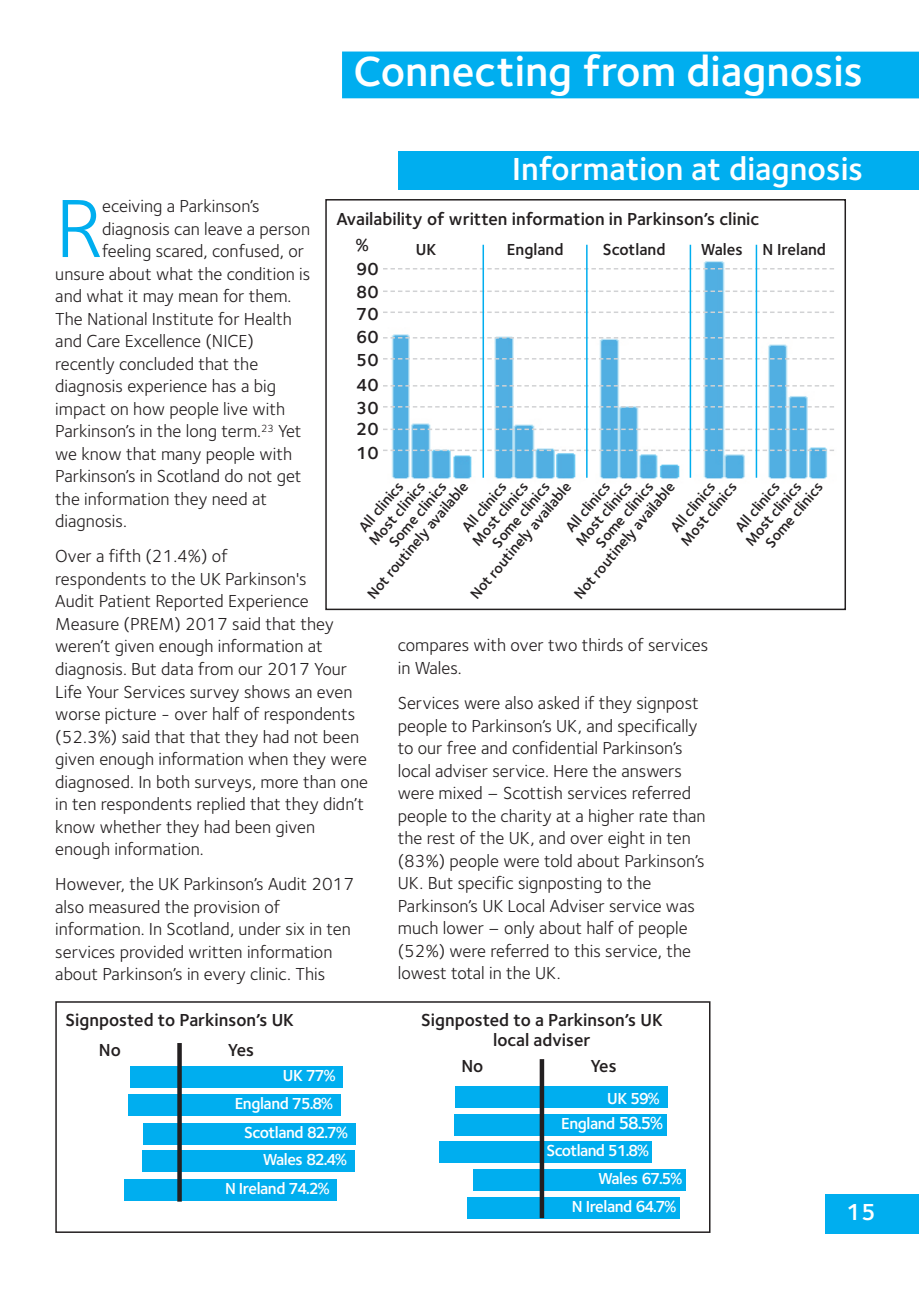
<style>
.page{position:relative;width:919px;height:1289px;background:#fff}
.page>*{position:absolute;margin:0;border:0;box-sizing:border-box;transform-origin:0 0}
.t1{font:85.5px "Foundry Sterling";color:#00aeef}
.t2{font:600 43.5px "Foundry Sterling";color:#fff}
.t3{font:600 33px "Foundry Sterling";color:#fff}
.t4{font:600 24px "Foundry Sterling";color:#fff}
.t5{font:18px/22.5px "Foundry Sterling";color:#231f20}
.t6{font:600 18px/23.1px "Foundry Sterling";color:#231f20;text-align:center}
.t7{font:600 16.5px/29px "Foundry Sterling";letter-spacing:-.025em;color:#fff}
.t8{font:600 16.5px "Foundry Sterling";color:#231f20}
.t9{font:600 15px/16.5px "Foundry Sterling";color:#231f20}
.s1{font-size:18px}
</style>
<div class="page">
<div style="left:55px;top:1001px;width:655px;height:231px;border:2px solid #231f20"></div>
<div style="left:342px;top:52px;width:576px;height:46px;background:#00aeef"></div>
<div style="left:398px;top:151px;width:520px;height:38px;background:#00aeef"></div>
<div style="left:825px;top:1193px;width:93px;height:40px;background:#00aeef"></div>
<div style="left:130px;top:1066px;width:213px;height:21px;background:#00aeef"></div>
<div style="left:128px;top:1093px;width:213px;height:22px;background:#00aeef"></div>
<div style="left:143px;top:1122px;width:212px;height:22px;background:#00aeef"></div>
<div style="left:142px;top:1150px;width:213px;height:21px;background:#00aeef"></div>
<div style="left:125px;top:1179px;width:212px;height:21px;background:#00aeef"></div>
<div style="left:177px;top:1043px;width:5px;height:158px;background:#231f20"></div>
<div style="left:455px;top:1086px;width:212px;height:21px;background:#00aeef"></div>
<div style="left:453px;top:1114px;width:213px;height:21px;background:#00aeef"></div>
<div style="left:439px;top:1141px;width:213px;height:21px;background:#00aeef"></div>
<div style="left:473px;top:1169px;width:212px;height:21px;background:#00aeef"></div>
<div style="left:467px;top:1196px;width:212px;height:22px;background:#00aeef"></div>
<div style="left:539px;top:1059px;width:5px;height:158px;background:#231f20"></div>
<div style="left:325px;top:199px;width:520px;height:411px;border:2px solid #231f20"></div>
<img style="left:383px;top:245px;width:451px;height:234px">
<svg style="left:383px;top:449px;width:451px;height:2px"></svg>
<svg style="left:383px;top:428px;width:451px;height:2px"></svg>
<svg style="left:383px;top:406px;width:451px;height:1px"></svg>
<svg style="left:383px;top:385px;width:451px;height:1px"></svg>
<svg style="left:383px;top:358px;width:451px;height:1px"></svg>
<svg style="left:383px;top:337px;width:451px;height:1px"></svg>
<svg style="left:383px;top:311px;width:451px;height:2px"></svg>
<svg style="left:383px;top:290px;width:451px;height:2px"></svg>
<svg style="left:383px;top:268px;width:451px;height:1px"></svg>
<hr style="left:482px;top:245px;width:2px;height:233px;background:#00aeef">
<hr style="left:586px;top:245px;width:1px;height:233px;background:#00aeef">
<hr style="left:689px;top:245px;width:2px;height:233px;background:#00aeef">
<hr style="left:755px;top:245px;width:2px;height:233px;background:#00aeef">
<h2 class="t2" style="left:353px;top:46px;width:511px">Connecting from diagnosis</h2>
<h3 class="t3" style="left:512px;top:150px;width:352px">Information at diagnosis</h3>
<h1 class="t1" style="left:55px;top:179px;width:48px">R</h1>
<p class="t5" style="left:102px;top:194px;width:159px">eceiving a Parkinson’s</p>
<p class="t6" style="left:336px;top:207px;width:424px">Availability of written information in Parkinson’s clinic</p>
<p class="t5" style="left:102px;top:217px;width:209px">diagnosis can leave a person</p>
<p class="t5" style="left:102px;top:239px;width:203px">feeling scared, confused, or</p>
<p class="t5" style="left:55px;top:262px;width:256px">unsure about what the condition is</p>
<p class="t5" style="left:55px;top:284px;width:238px">and what it may mean for them.</p>
<p class="t5" style="left:55px;top:307px;width:238px">The National Institute for Health</p>
<p class="t5" style="left:55px;top:329px;width:200px">and Care Excellence (NICE)</p>
<p class="t5" style="left:55px;top:352px;width:204px">recently concluded that the</p>
<p class="t5" style="left:55px;top:374px;width:222px">diagnosis experience has a big</p>
<p class="t5" style="left:55px;top:397px;width:231px">impact on how people live with</p>
<p class="t5" style="left:55px;top:419px;width:248px">Parkinson’s in the long term.<sup>23</sup> Yet</p>
<p class="t5" style="left:55px;top:442px;width:238px">we know that many people with</p>
<p class="t5" style="left:55px;top:464px;width:248px">Parkinson’s in Scotland do not get</p>
<p class="t5" style="left:55px;top:487px;width:213px">the information they need at</p>
<p class="t5" style="left:55px;top:509px;width:73px">diagnosis.</p>
<p class="t5" style="left:55px;top:545px;width:314px">Over a fifth (21.4%) of<br>respondents to the UK Parkinson's<br>Audit Patient Reported Experience Measure (PREM) 2017 said that they weren’t given enough information at diagnosis. But data from our 2017 Your Life Your Services survey shows an even worse picture - over half of respondents (52.3%) said that that they had not been given enough information when they were diagnosed. In both surveys, more than one in ten respondents replied that they didn’t know whether they had been given enough information.</p>
<p class="t5" style="left:55px;top:872px;width:300px">However, the UK Parkinson’s Audit 2017 also measured the provision of information. In Scotland, under six in ten services provided written information about Parkinson’s in every clinic. This</p>
<p class="t6" style="left:355px;top:233px;width:25px;text-align:left">%<br>90<br>80<br>70<br>60<br>50<br>40<br>30<br>20<br>10</p>
<p class="t8" style="left:416px;top:240px;width:22px">UK</p>
<p class="t8" style="left:507px;top:240px;width:58px">England</p>
<p class="t8" style="left:602px;top:240px;width:64px">Scotland</p>
<p class="t8" style="left:700px;top:240px;width:127px">Wales N Ireland</p>
<p class="t9" style="left:355px;top:524px;width:62px;rotate:-50deg">All clinics</p>
<p class="t9" style="left:364px;top:591px;width:149px;rotate:-50deg">Not routinely available</p>
<p class="t9" style="left:365px;top:538px;width:80px;rotate:-50deg">Most clinics</p>
<p class="t9" style="left:385px;top:539px;width:82px;rotate:-50deg">Some clinics</p>
<p class="t9" style="left:731px;top:524px;width:62px;rotate:-50deg">All clinics</p>
<p class="t9" style="left:664px;top:527px;width:80px;rotate:-50deg">All clinics<br>Most clinics</p>
<p class="t9" style="left:562px;top:524px;width:62px;rotate:-50deg">All clinics</p>
<p class="t9" style="left:570px;top:591px;width:149px;rotate:-50deg">Not routinely available</p>
<p class="t9" style="left:458px;top:524px;width:62px;rotate:-50deg">All clinics</p>
<p class="t9" style="left:467px;top:591px;width:149px;rotate:-50deg">Not routinely available</p>
<p class="t9" style="left:741px;top:538px;width:80px;rotate:-50deg">Most clinics</p>
<p class="t9" style="left:572px;top:538px;width:80px;rotate:-50deg">Most clinics</p>
<p class="t9" style="left:468px;top:538px;width:80px;rotate:-50deg">Most clinics</p>
<p class="t9" style="left:761px;top:540px;width:82px;rotate:-50deg">Some clinics</p>
<p class="t9" style="left:592px;top:540px;width:82px;rotate:-50deg">Some clinics</p>
<p class="t9" style="left:488px;top:540px;width:82px;rotate:-50deg">Some clinics</p>
<p class="t5" style="left:398px;top:634px;width:312px">compares with over two thirds of services in Wales.</p>
<p class="t5" style="left:398px;top:691px;width:309px">Services were also asked if they signpost people to Parkinson’s UK, and specifically to our free and confidential Parkinson’s local adviser service. Here the answers were mixed – Scottish services referred people to the charity at a higher rate than the rest of the UK, and over eight in ten (83%) people were told about Parkinson’s UK. But specific signposting to the Parkinson’s UK Local Adviser service was much lower – only about half of people (52%) were referred to this service, the lowest total in the UK.</p>
<p class="t6" style="left:66px;top:1008px;width:230px">Signposted to Parkinson’s UK</p>
<p class="t6" style="left:99px;top:1038px;width:23px">No</p>
<p class="t6" style="left:228px;top:1038px;width:28px">Yes</p>
<p class="t7" style="left:283px;top:1060px;width:54px">UK 77%</p>
<p class="t7" style="left:244px;top:1088px;width:106px;text-indent:-9px">England 75.8%<br>Scotland 82.7%</p>
<p class="t7" style="left:225px;top:1144px;width:124px;text-indent:38px">Wales 82.4%<br>N Ireland 74.2%</p>
<p class="t6" style="left:421px;top:1009px;width:243px;line-height:20.2px">Signposted to a Parkinson’s UK local adviser</p>
<p class="t6" style="left:461px;top:1054px;width:23px">No</p>
<p class="t6" style="left:590px;top:1054px;width:28px">Yes</p>
<p class="t7" style="left:607px;top:1083px;width:54px">UK 59%</p>
<p class="t7" style="left:561px;top:1109px;width:104px">England <span class="s1">58.5%</span></p>
<p class="t7" style="left:546px;top:1136px;width:104px">Scotland 51.8%</p>
<p class="t7" style="left:598px;top:1163px;width:86px">Wales 67.5%</p>
<p class="t7" style="left:572px;top:1191px;width:106px">N Ireland 64.7%</p>
<h3 class="t4" style="left:845px;top:1197px;width:32px">15</h3>
</div>
